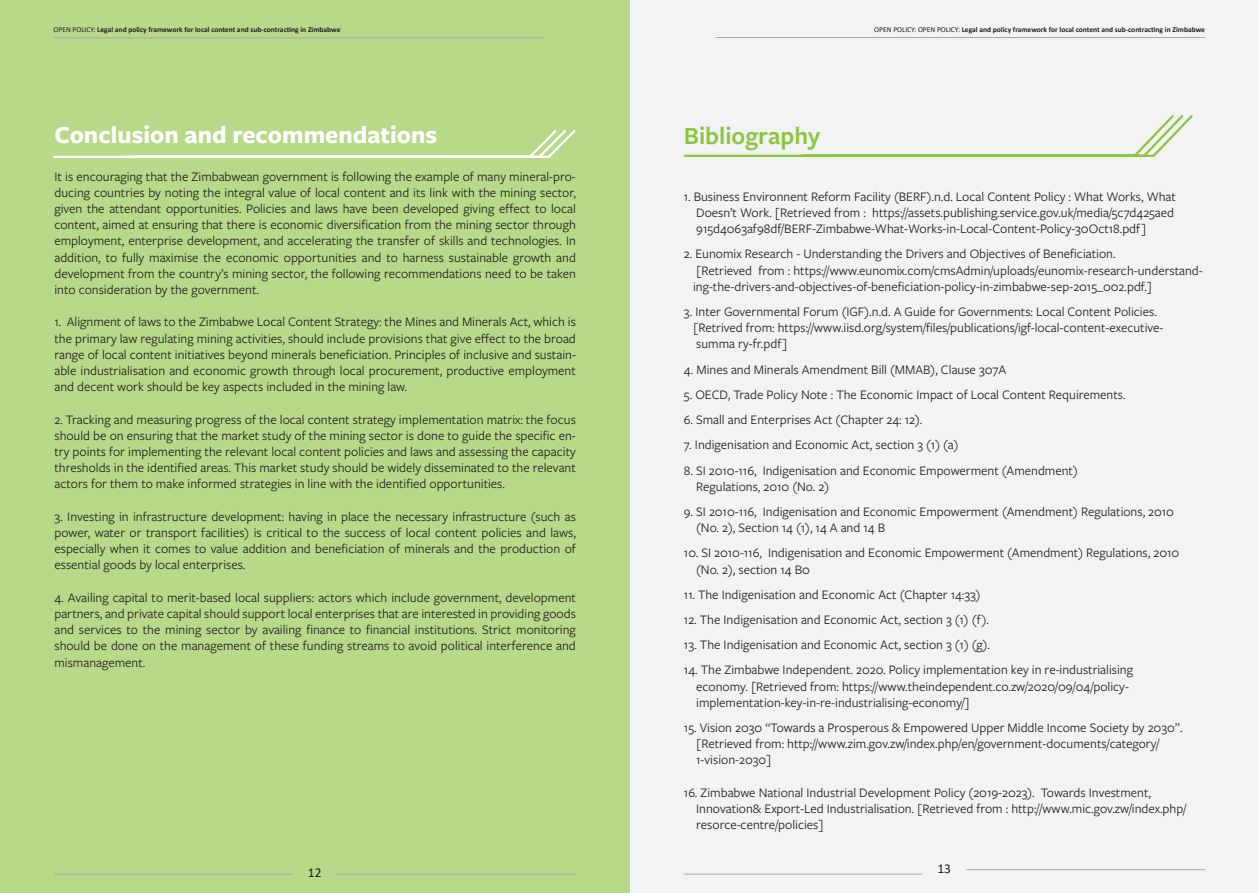
<style>
.page{position:relative;width:1259px;height:893px;background:#f2f3f4}
.page>*{position:absolute;margin:0;border:0;box-sizing:border-box;transform-origin:0 0}
.t1{font:700 25.5px "Freight Sans Pro";color:#fff}
.t2{font:600 25.5px "Freight Sans Pro";color:#8bc63e}
.t3{font:13.5px/16.2px "Freight Sans Pro";color:#231f20}
.t4{font:13.5px "Calibri";color:#231f20}
.t5{font:700 7.5px "Calibri";color:#231f20}
.s1{font-weight:400}
</style>
<div class="page">
<div style="left:0;top:0;width:629px;height:893px;background:#b8d989"></div>
<svg style="left:53px;top:130px;width:523px;height:28px"></svg>
<hr style="left:54px;top:38px;width:489px;height:1px;background:#a8a9ad">
<hr style="left:684px;top:874px;width:238px;height:1px;background:#a8a9ad">
<hr style="left:54px;top:874px;width:239px;height:1px;background:#a8a9ad">
<hr style="left:966px;top:869px;width:238px;height:1px;background:#a8a9ad">
<hr style="left:337px;top:874px;width:238px;height:1px;background:#a8a9ad">
<hr style="left:716px;top:37px;width:489px;height:1px;background:#a8a9ad">
<svg style="left:683px;top:115px;width:510px;height:42px"></svg>
<p class="t5" style="left:54px;top:24px;width:288px"><span class="s1">OPEN POLICY:</span> Legal and policy framework for local content and sub-contracting in Zimbabwe</p>
<p class="t5" style="left:874px;top:24px;width:332px"><span class="s1">OPEN POLICY: OPEN POLICY:</span> Legal and policy framework for local content and sub-contracting in Zimbabwe</p>
<h1 class="t1" style="left:54px;top:117px;width:384px">Conclusion and recommendations</h1>
<p class="t3" style="left:54px;top:168px;width:523px;text-align:justify">It is encouraging that the Zimbabwean government is following the example of many mineral-pro&shy;ducing countries by noting the integral value of local content and its link with the mining sector, given the attendant opportunities. Policies and laws have been developed giving effect to local content, aimed at ensuring that there is economic diversification from the mining sector through employment, enterprise development, and accelerating the transfer of skills and technologies. In addition, to fully maximise the economic opportunities and to harness sustainable growth and development from the country’s mining sector, the following recommendations need to be taken into consideration by the government.</p>
<p class="t3" style="left:54px;top:313px;width:523px;text-align:justify">1. Alignment of laws to the Zimbabwe Local Content Strategy: the Mines and Minerals Act, which is the primary law regulating mining activities, should include provisions that give effect to the broad range of local content initiatives beyond minerals beneficiation. Principles of inclusive and sustain&shy;able industrialisation and economic growth through local procurement, productive employment and decent work should be key aspects included in the mining law.</p>
<p class="t3" style="left:54px;top:411px;width:523px;text-align:justify">2. Tracking and measuring progress of the local content strategy implementation matrix: the focus should be on ensuring that the market study of the mining sector is done to guide the specific en&shy;try points for implementing the relevant local content policies and laws and assessing the capacity thresholds in the identified areas. This market study should be widely disseminated to the relevant actors for them to make informed strategies in line with the identified opportunities.</p>
<p class="t3" style="left:54px;top:508px;width:523px;text-align:justify">3. Investing in infrastructure development: having in place the necessary infrastructure (such as power, water or transport facilities) is critical to the success of local content policies and laws, especially when it comes to value addition and beneficiation of minerals and the production of essential goods by local enterprises.</p>
<p class="t3" style="left:54px;top:589px;width:523px;text-align:justify">4. Availing capital to merit-based local suppliers: actors which include government, development partners, and private capital should support local enterprises that are interested in providing goods and services to the mining sector by availing finance to financial institutions. Strict monitoring should be done on the management of these funding streams to avoid political interference and mismanagement.</p>
<p class="t4" style="left:308px;top:863px;width:15px">12</p>
<h1 class="t2" style="left:684px;top:118px;width:138px">Bibliography</h1>
<p class="t3" style="left:696px;top:188px;width:481px;text-indent:-12px">1. Business Environnent Reform Facility (BERF).n.d. Local Content Policy : What Works, What<br>Doesn’t Work. [Retrieved from : https://assets.publishing.service.gov.uk/media/5c7d425aed<br>915d4063af98df/BERF-Zimbabwe-What-Works-in-Local-Content-Policy-30Oct18.pdf]</p>
<p class="t3" style="left:693px;top:245px;width:511px;text-indent:-9px">2. Eunomix Research - Understanding the Drivers and Objectives of Beneficiation.<br>[Retrieved from : https://www.eunomix.com/cmsAdmin/uploads/eunomix-research-understand&shy;ing-the-drivers-and-objectives-of-beneficiation-policy-in-zimbabwe-sep-2015_002.pdf.]</p>
<p class="t3" style="left:693px;top:303px;width:472px;text-indent:-9px">3. Inter Governmental Forum (IGF).n.d. A Guide for Governments: Local Content Policies. [Retrived from: https://www.iisd.org/system/files/publications/igf-local-content-executive&shy;summa ry-fr.pdf]</p>
<p class="t3" style="left:684px;top:361px;width:324px">4. Mines and Minerals Amendment Bill (MMAB), Clause 307A</p>
<p class="t3" style="left:684px;top:386px;width:443px">5. OECD, Trade Policy Note : The Economic Impact of Local Content Requirements.</p>
<p class="t3" style="left:684px;top:411px;width:240px">6. Small and Enterprises Act (Chapter 24: 12).</p>
<p class="t3" style="left:684px;top:436px;width:276px">7. Indigenisation and Economic Act, section 3 (1) (a)</p>
<p class="t3" style="left:696px;top:461px;width:383px;text-indent:-12px">8. SI 2010-116, Indigenisation and Economic Empowerment (Amendment)<br>Regulations, 2010 (No. 2)</p>
<p class="t3" style="left:696px;top:503px;width:479px;text-indent:-12px">9. SI 2010-116, Indigenisation and Economic Empowerment (Amendment) Regulations, 2010 (No. 2), Section 14 (1), 14 A and 14 B</p>
<p class="t3" style="left:696px;top:544px;width:484px;text-indent:-12px">10. SI 2010-116, Indigenisation and Economic Empowerment (Amendment) Regulations, 2010 (No. 2), section 14 B0</p>
<p class="t3" style="left:684px;top:586px;width:298px">11. The Indigenisation and Economic Act (Chapter 14:33)</p>
<p class="t3" style="left:684px;top:611px;width:306px">12. The Indigenisation and Economic Act, section 3 (1) (f).</p>
<p class="t3" style="left:684px;top:636px;width:308px">13. The Indigenisation and Economic Act, section 3 (1) (g).</p>
<p class="t3" style="left:696px;top:661px;width:438px;text-indent:-12px">14. The Zimbabwe Independent. 2020. Policy implementation key in re-industrialising economy. [Retrieved from: https://www.theindependent.co.zw/2020/09/04/policy&shy;implementation-key-in-re-industrialising-economy/]</p>
<p class="t3" style="left:696px;top:719px;width:488px;text-indent:-12px">15. Vision 2030 “Towards a Prosperous &amp; Empowered Upper Middle Income Society by 2030”. [Retrieved from: http://www.zim.gov.zw/index.php/en/government-documents/category/<br>1-vision-2030]</p>
<p class="t3" style="left:696px;top:784px;width:491px;text-indent:-12px">16. Zimbabwe National Industrial Development Policy (2019-2023). Towards Investment,<br>Innovation&amp; Export-Led Industrialisation. [Retrieved from : http://www.mic.gov.zw/index.php/ resorce-centre/policies]</p>
<p class="t4" style="left:937px;top:859px;width:15px">13</p>
</div>
